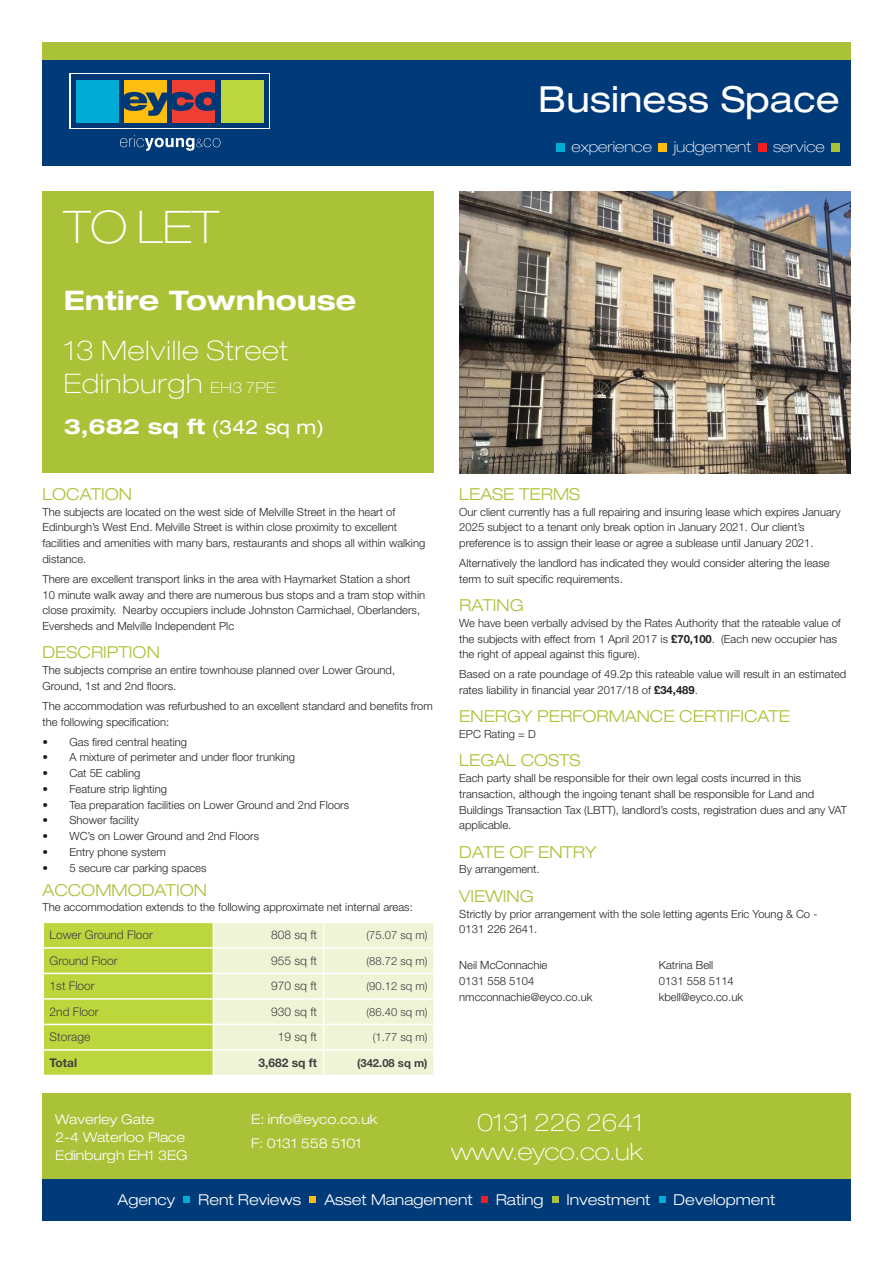
<style>
.page{position:relative;width:893px;height:1263px;background:#fff}
.page>*{position:absolute;margin:0;border:0;box-sizing:border-box;transform-origin:0 0}
.t1{font:100 expanded 45px "Helvetica Neue LT Std";color:#fff}
.t2{font:expanded 36px "Helvetica Neue LT Std";color:#fff}
.t3{font:100 expanded 27px/33px "Helvetica Neue LT Std";letter-spacing:.03em;color:#fff}
.t4{font:700 expanded 27px "Helvetica Neue LT Std";color:#fff}
.t5{font:100 expanded 24px/28.5px "Helvetica Neue LT Std";color:#fff;text-align:right}
.t6{font:700 expanded 21px "Helvetica Neue LT Std";color:#fff}
.t7{font:300 expanded 16.5px "Helvetica Neue LT Std";color:#aac237}
.t8{font:300 expanded 15px "Helvetica Neue LT Std";color:#fff}
.t9{font:100 expanded 15px "Helvetica Neue LT Std";color:#fff}
.t10{font:300 expanded 13.5px/18px "Helvetica Neue LT Std";color:#fff}
.t11{font:300 12px "Helvetica Neue LT Std";color:#404041}
.t12{font:700 12px "Helvetica Neue LT Std";color:#404041}
.t13{font:300 11.25px/15.8px "Helvetica Neue LT Std";color:#231f20}
.t14{font:300 11.25px "Helvetica Neue LT Std";color:#404041}
.t15{font:700 11.25px "Helvetica Neue LT Std";color:#404041}
.s1{font-size:15px}
.s2{font-weight:400;font-size:19.5px}
.s3{font-weight:700}
</style>
<div class="page">
<div style="left:42px;top:1094px;width:808px;height:85px;background:#aac237"></div>
<div style="left:42px;top:1179px;width:808px;height:41px;background:#003a78"></div>
<div style="left:42px;top:60px;width:808px;height:106px;background:#003a78"></div>
<div style="left:42px;top:43px;width:808px;height:17px;background:#aac237"></div>
<svg style="left:70px;top:74px;width:200px;height:55px"></svg>
<div style="left:71px;top:75px;width:198px;height:53px;background:#003876"></div>
<div style="left:124px;top:80px;width:43px;height:43px;background:#febe10"></div>
<div style="left:172px;top:80px;width:43px;height:43px;background:#ef3e33"></div>
<div style="left:76px;top:80px;width:43px;height:43px;background:#00acd5"></div>
<div style="left:221px;top:80px;width:43px;height:43px;background:#bcd63d"></div>
<svg style="left:120px;top:135px;width:100px;height:16px"></svg>
<svg style="left:124px;top:92px;width:91px;height:24px"></svg>
<div style="left:556px;top:143px;width:9px;height:9px;background:#00acd5"></div>
<div style="left:658px;top:143px;width:9px;height:9px;background:#febd10"></div>
<div style="left:758px;top:143px;width:8px;height:9px;background:#ed2024"></div>
<div style="left:831px;top:143px;width:9px;height:9px;background:#aac237"></div>
<div style="left:183px;top:1197px;width:7px;height:6px;background:#00acd5"></div>
<svg style="left:310px;top:1197px;width:6px;height:6px"></svg>
<svg style="left:481px;top:1197px;width:6px;height:6px"></svg>
<svg style="left:552px;top:1197px;width:6px;height:6px"></svg>
<svg style="left:659px;top:1197px;width:6px;height:6px"></svg>
<div style="left:42px;top:191px;width:392px;height:282px;background:#aac237"></div>
<svg style="left:43px;top:923px;width:391px;height:152px;background:#d9e797"></svg>
<hr style="left:433px;top:1051px;width:2px;height:24px;background:#fff">
<hr style="left:42px;top:973px;width:171px;height:1px;background:#fff">
<hr style="left:42px;top:998px;width:171px;height:2px;background:#fff">
<hr style="left:42px;top:1024px;width:171px;height:1px;background:#fff">
<hr style="left:42px;top:1049px;width:171px;height:2px;background:#fff">
<hr style="left:213px;top:973px;width:111px;height:1px;background:#fff">
<hr style="left:213px;top:998px;width:111px;height:2px;background:#fff">
<hr style="left:213px;top:1024px;width:111px;height:1px;background:#fff">
<hr style="left:213px;top:1049px;width:111px;height:2px;background:#fff">
<hr style="left:324px;top:973px;width:111px;height:1px;background:#fff">
<hr style="left:324px;top:998px;width:111px;height:2px;background:#fff">
<hr style="left:324px;top:1024px;width:111px;height:1px;background:#fff">
<hr style="left:324px;top:1049px;width:111px;height:2px;background:#fff">
<img style="left:459px;top:191px;width:391px;height:282px">
<h2 class="t2" style="left:538px;top:87px;width:303px">Business Space</h2>
<h1 class="t1" style="left:64px;top:211px;width:156px">TO LET</h1>
<h3 class="t4" style="left:64px;top:290px;width:294px">Entire Townhouse</h3>
<h3 class="t3" style="left:64px;top:337px;width:226px">13 Melville Street<br>Edinburgh <span class="s1">EH3 7PE</span></h3>
<h3 class="t6" style="left:64px;top:419px;width:262px">3,682 sq ft <span class="s2">(342 sq m)</span></h3>
<h3 class="t7" style="left:42px;top:488px;width:91px">LOCATION</h3>
<p class="t13" style="left:42px;top:505px;width:384px">The subjects are located on the west side of Melville Street in the heart of Edinburgh’s West End. Melville Street is within close proximity to excellent facilities and amenities with many bars, restaurants and shops all within walking distance.</p>
<p class="t13" style="left:42px;top:572px;width:384px">There are excellent transport links in the area with Haymarket Station a short 10 minute walk away and there are numerous bus stops and a tram stop within close proximity. Nearby occupiers include Johnston Carmichael, Oberlanders, Eversheds and Melville Independent Plc</p>
<h3 class="t7" style="left:42px;top:647px;width:119px">DESCRIPTION</h3>
<p class="t13" style="left:42px;top:664px;width:354px">The subjects comprise an entire townhouse planned over Lower Ground,<br>Ground, 1st and 2nd floors.</p>
<p class="t13" style="left:42px;top:699px;width:392px">The accommodation was refurbushed to an excellent standard and benefits from the following specification:</p>
<p class="t13" style="left:42px;top:735px;width:146px">• Gas fired central heating</p>
<p class="t13" style="left:42px;top:751px;width:254px">• A mixture of perimeter and under floor trunking</p>
<p class="t13" style="left:42px;top:767px;width:99px">• Cat 5E cabling</p>
<p class="t13" style="left:42px;top:782px;width:126px">• Feature strip lighting</p>
<p class="t13" style="left:42px;top:798px;width:308px">• Tea preparation facilities on Lower Ground and 2nd Floors</p>
<p class="t13" style="left:42px;top:814px;width:98px">• Shower facility</p>
<p class="t13" style="left:42px;top:830px;width:218px">• WC’s on Lower Ground and 2nd Floors</p>
<p class="t13" style="left:42px;top:845px;width:125px">• Entry phone system</p>
<p class="t13" style="left:42px;top:861px;width:165px">• 5 secure car parking spaces</p>
<h3 class="t7" style="left:42px;top:884px;width:166px">ACCOMMODATION</h3>
<p class="t13" style="left:42px;top:901px;width:372px">The accommodation extends to the following approximate net internal areas:</p>
<p class="t11" style="left:50px;top:931px;width:105px">Lower Ground Floor</p>
<p class="t11" style="left:271px;top:931px;width:48px">808 sq ft</p>
<p class="t14" style="left:366px;top:931px;width:63px">(75.07 sq m)</p>
<p class="t11" style="left:50px;top:956px;width:70px">Ground Floor</p>
<p class="t11" style="left:271px;top:956px;width:48px">955 sq ft</p>
<p class="t14" style="left:366px;top:957px;width:63px">(88.72 sq m)</p>
<p class="t11" style="left:50px;top:982px;width:47px">1st Floor</p>
<p class="t11" style="left:271px;top:982px;width:48px">970 sq ft</p>
<p class="t14" style="left:366px;top:982px;width:63px">(90.12 sq m)</p>
<p class="t11" style="left:50px;top:1007px;width:51px">2nd Floor</p>
<p class="t11" style="left:271px;top:1007px;width:48px">930 sq ft</p>
<p class="t14" style="left:366px;top:1008px;width:63px">(86.40 sq m)</p>
<p class="t11" style="left:50px;top:1033px;width:42px">Storage</p>
<p class="t11" style="left:278px;top:1033px;width:41px">19 sq ft</p>
<p class="t14" style="left:373px;top:1033px;width:56px">(1.77 sq m)</p>
<p class="t12" style="left:50px;top:1058px;width:29px">Total</p>
<p class="t12" style="left:258px;top:1058px;width:60px">3,682 sq ft</p>
<p class="t15" style="left:357px;top:1059px;width:72px">(342.08 sq m)</p>
<h3 class="t9" style="left:571px;top:141px;width:82px">experience</h3>
<h3 class="t9" style="left:674px;top:141px;width:79px">judgement</h3>
<h3 class="t9" style="left:773px;top:141px;width:53px">service</h3>
<h3 class="t7" style="left:459px;top:488px;width:123px">LEASE TERMS</h3>
<p class="t13" style="left:459px;top:505px;width:383px">Our client currently has a full repairing and insuring lease which expires January<br>2025 subject to a tenant only break option in January 2021. Our client’s preference is to assign their lease or agree a sublease until January 2021.</p>
<p class="t13" style="left:459px;top:557px;width:372px">Alternatively the landlord has indicated they would consider altering the lease term to suit specific requirements.</p>
<h3 class="t7" style="left:459px;top:599px;width:66px">RATING</h3>
<p class="t13" style="left:459px;top:616px;width:383px">We have been verbally advised by the Rates Authority that the rateable value of the subjects with effect from 1 April 2017 is <span class="s3">£70,100</span>. (Each new occupier has the right of appeal against this figure).</p>
<p class="t13" style="left:459px;top:668px;width:388px">Based on a rate poundage of 49.2p this rateable value will result in an estimated rates liability in financial year 2017/18 of <span class="s3">£34,489</span>.</p>
<h3 class="t7" style="left:459px;top:711px;width:332px">ENERGY PERFORMANCE CERTIFICATE</h3>
<p class="t13" style="left:459px;top:728px;width:78px">EPC Rating = D</p>
<h3 class="t7" style="left:459px;top:755px;width:123px">LEGAL COSTS</h3>
<p class="t13" style="left:459px;top:772px;width:389px">Each party shall be responsible for their own legal costs incurred in this transaction, although the ingoing tenant shall be responsible for Land and Buildings Transaction Tax (LBTT), landlord’s costs, registration dues and any VAT applicable.</p>
<h3 class="t7" style="left:459px;top:846px;width:139px">DATE OF ENTRY</h3>
<p class="t13" style="left:459px;top:863px;width:82px">By arrangement.</p>
<h3 class="t7" style="left:459px;top:890px;width:76px">VIEWING</h3>
<p class="t13" style="left:459px;top:907px;width:360px">Strictly by prior arrangement with the sole letting agents Eric Young &amp; Co -<br>0131 226 2641.</p>
<p class="t13" style="left:459px;top:959px;width:90px">Neil McConnachie</p>
<p class="t13" style="left:659px;top:959px;width:56px">Katrina Bell</p>
<p class="t13" style="left:459px;top:974px;width:77px">0131 558 5104</p>
<p class="t13" style="left:659px;top:974px;width:77px">0131 558 5114</p>
<p class="t13" style="left:459px;top:990px;width:135px">nmcconnachie@eyco.co.uk</p>
<p class="t13" style="left:659px;top:990px;width:86px">kbell@eyco.co.uk</p>
<p class="t10" style="left:55px;top:1112px;width:134px">Waverley Gate<br>2-4 Waterloo Place<br>Edinburgh EH1 3EG</p>
<p class="t10" style="left:251px;top:1109px;width:128px;line-height:24px">E: info@eyco.co.uk<br>F: 0131 558 5101</p>
<h3 class="t5" style="left:451px;top:1111px;width:194px">0131 226 2641 www.eyco.co.uk</h3>
<h3 class="t8" style="left:118px;top:1194px;width:59px">Agency</h3>
<h3 class="t8" style="left:198px;top:1194px;width:105px">Rent Reviews</h3>
<h3 class="t8" style="left:324px;top:1194px;width:150px">Asset Management</h3>
<h3 class="t8" style="left:496px;top:1194px;width:49px">Rating</h3>
<h3 class="t8" style="left:567px;top:1194px;width:85px">Investment</h3>
<h3 class="t8" style="left:674px;top:1194px;width:103px">Development</h3>
</div>
